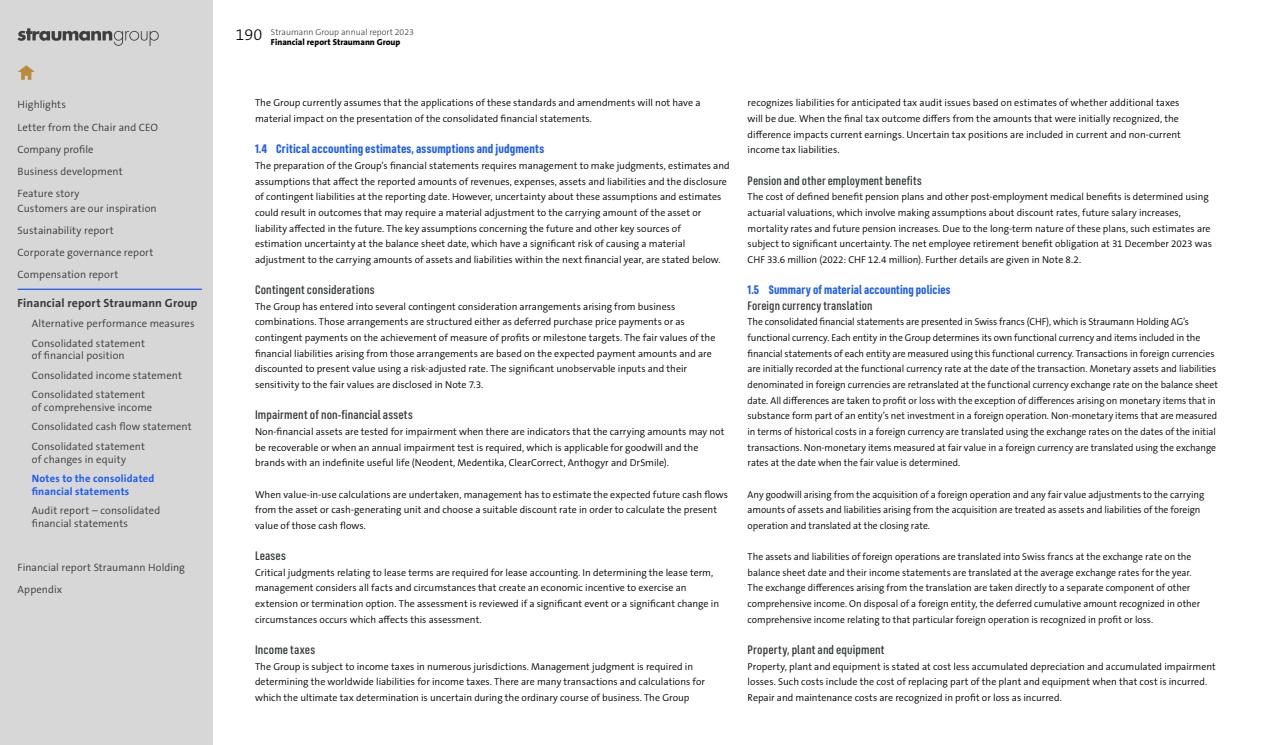
<style>
.page{position:relative;width:1265px;height:745px;background:#fff}
.page>*{position:absolute;margin:0;border:0;box-sizing:border-box;transform-origin:0 0}
.t1{font:500 12.5px "FS Industrie Cd";letter-spacing:.01em;color:#36393a}
.t2{font:700 12.5px "FS Industrie Cd";letter-spacing:.01em;color:#195afa}
.t3{font:700 11.88px "The Sans B W7";letter-spacing:.01em;color:#36393a}
.t4{font:300 10.62px/22.1px "The Sans B W4";letter-spacing:.01em;color:#36393a}
.t5{font:700 10.62px/12.5px "The Sans B W7";letter-spacing:.015em;color:#195afa}
.t6{font:300 10px/15.6px "The Sans B W4";color:#000}
.t7{font:300 8.75px "The Sans B W3";color:#36393a}
.t8{font:800 8.75px "The Sans B W8";color:#000}
.s1{font-size:16.25px;color:#000}
</style>
<div class="page">
<div style="left:0;top:0;width:212px;height:744px;background:#d7d7d7"></div>
<svg style="left:18px;top:65px;width:17px;height:15px"></svg>
<svg style="left:18px;top:28px;width:141px;height:18px"></svg>
<hr style="left:18px;top:288px;width:184px;height:2px;background:#195afa">
<p class="t4" style="left:18px;top:94px;width:142px">Highlights<br>Letter from the Chair and CEO<br>Company profile<br>Business development<br>Feature story</p>
<p class="t4" style="left:18px;top:197px;width:141px">Customers are our inspiration<br>Sustainability report<br>Corporate governance report<br>Compensation report</p>
<p class="t3" style="left:18px;top:295px;width:181px">Financial report Straumann Group</p>
<p class="t4" style="left:32px;top:313px;width:164px;line-height:19.6px">Alternative performance measures<br>Consolidated statement</p>
<p class="t4" style="left:32px;top:345px;width:152px;line-height:19.6px">of financial position<br>Consolidated income statement<br>Consolidated statement</p>
<p class="t4" style="left:32px;top:397px;width:162px;line-height:19.6px">of comprehensive income<br>Consolidated cash flow statement<br>Consolidated statement</p>
<p class="t4" style="left:32px;top:447px;width:96px">of changes in equity</p>
<p class="t5" style="left:32px;top:472px;width:124px">Notes to the consolidated financial statements</p>
<p class="t4" style="left:32px;top:504px;width:130px;line-height:12.5px">Audit report – consolidated financial statements</p>
<p class="t4" style="left:18px;top:556px;width:169px">Financial report Straumann Holding<br>Appendix</p>
<p class="t7" style="left:236px;top:26px;width:180px"><span class="s1">190</span> Straumann Group annual report 2023</p>
<p class="t8" style="left:271px;top:37px;width:131px">Financial report Straumann Group</p>
<p class="t6" style="left:255px;top:95px;width:447px">The Group currently assumes that the applications of these standards and amendments will not have a material impact on the presentation of the consolidated financial statements.</p>
<p class="t2" style="left:255px;top:141px;width:291px">1.4 Critical accounting estimates, assumptions and judgments</p>
<p class="t6" style="left:255px;top:158px;width:476px">The preparation of the Group’s financial statements requires management to make judgments, estimates and assumptions that affect the reported amounts of revenues, expenses, assets and liabilities and the disclosure of contingent liabilities at the reporting date. However, uncertainty about these assumptions and estimates could result in outcomes that may require a material adjustment to the carrying amount of the asset or liability affected in the future. The key assumptions concerning the future and other key sources of estimation uncertainty at the balance sheet date, which have a significant risk of causing a material adjustment to the carrying amounts of assets and liabilities within the next financial year, are stated below.</p>
<p class="t1" style="left:255px;top:282px;width:121px">Contingent considerations</p>
<p class="t6" style="left:255px;top:298px;width:462px">The Group has entered into several contingent consideration arrangements arising from business combinations. Those arrangements are structured either as deferred purchase price payments or as contingent payments on the achievement of measure of profits or milestone targets. The fair values of the financial liabilities arising from those arrangements are based on the expected payment amounts and are discounted to present value using a risk-adjusted rate. The significant unobservable inputs and their sensitivity to the fair values are disclosed in Note 7.3.</p>
<p class="t1" style="left:255px;top:407px;width:159px">Impairment of non-financial assets</p>
<p class="t6" style="left:255px;top:423px;width:471px">Non-financial assets are tested for impairment when there are indicators that the carrying amounts may not be recoverable or when an annual impairment test is required, which is applicable for goodwill and the brands with an indefinite useful life (Neodent, Medentika, ClearCorrect, Anthogyr and DrSmile).</p>
<p class="t6" style="left:255px;top:486px;width:474px">When value-in-use calculations are undertaken, management has to estimate the expected future cash flows from the asset or cash-generating unit and choose a suitable discount rate in order to calculate the present value of those cash flows.</p>
<p class="t1" style="left:255px;top:548px;width:32px">Leases</p>
<p class="t6" style="left:255px;top:564px;width:466px">Critical judgments relating to lease terms are required for lease accounting. In determining the lease term, management considers all facts and circumstances that create an economic incentive to exercise an extension or termination option. The assessment is reviewed if a significant event or a significant change in circumstances occurs which affects this assessment.</p>
<p class="t1" style="left:255px;top:641px;width:62px">Income taxes</p>
<p class="t6" style="left:255px;top:658px;width:452px">The Group is subject to income taxes in numerous jurisdictions. Management judgment is required in determining the worldwide liabilities for income taxes. There are many transactions and calculations for which the ultimate tax determination is uncertain during the ordinary course of business. The Group</p>
<p class="t6" style="left:748px;top:95px;width:435px">recognizes liabilities for anticipated tax audit issues based on estimates of whether additional taxes will be due. When the final tax outcome differs from the amounts that were initially recognized, the difference impacts current earnings. Uncertain tax positions are included in current and non-current income tax liabilities.</p>
<p class="t1" style="left:748px;top:173px;width:175px">Pension and other employment benefits</p>
<p class="t6" style="left:748px;top:189px;width:466px">The cost of defined benefit pension plans and other post-employment medical benefits is determined using actuarial valuations, which involve making assumptions about discount rates, future salary increases, mortality rates and future pension increases. Due to the long-term nature of these plans, such estimates are subject to significant uncertainty. The net employee retirement benefit obligation at 31 December 2023 was CHF 33.6 million (2022: CHF 12.4 million). Further details are given in Note 8.2.</p>
<p class="t2" style="left:748px;top:282px;width:205px">1.5 Summary of material accounting policies</p>
<p class="t1" style="left:748px;top:298px;width:126px">Foreign currency translation</p>
<p class="t6" style="left:748px;top:314px;width:472px">The consolidated financial statements are presented in Swiss francs (CHF), which is Straumann Holding AG’s functional currency. Each entity in the Group determines its own functional currency and items included in the financial statements of each entity are measured using this functional currency. Transactions in foreign currencies are initially recorded at the functional currency rate at the date of the transaction. Monetary assets and liabilities denominated in foreign currencies are retranslated at the functional currency exchange rate on the balance sheet date. All differences are taken to profit or loss with the exception of differences arising on monetary items that in substance form part of an entity’s net investment in a foreign operation. Non-monetary items that are measured in terms of historical costs in a foreign currency are translated using the exchange rates on the dates of the initial transactions. Non-monetary items measured at fair value in a foreign currency are translated using the exchange rates at the date when the fair value is determined.</p>
<p class="t6" style="left:748px;top:486px;width:458px">Any goodwill arising from the acquisition of a foreign operation and any fair value adjustments to the carrying amounts of assets and liabilities arising from the acquisition are treated as assets and liabilities of the foreign operation and translated at the closing rate.</p>
<p class="t6" style="left:748px;top:548px;width:454px">The assets and liabilities of foreign operations are translated into Swiss francs at the exchange rate on the balance sheet date and their income statements are translated at the average exchange rates for the year.<br>The exchange differences arising from the translation are taken directly to a separate component of other comprehensive income. On disposal of a foreign entity, the deferred cumulative amount recognized in other comprehensive income relating to that particular foreign operation is recognized in profit or loss.</p>
<p class="t1" style="left:748px;top:641px;width:139px">Property, plant and equipment</p>
<p class="t6" style="left:748px;top:658px;width:470px">Property, plant and equipment is stated at cost less accumulated depreciation and accumulated impairment losses. Such costs include the cost of replacing part of the plant and equipment when that cost is incurred.<br>Repair and maintenance costs are recognized in profit or loss as incurred.</p>
</div>
